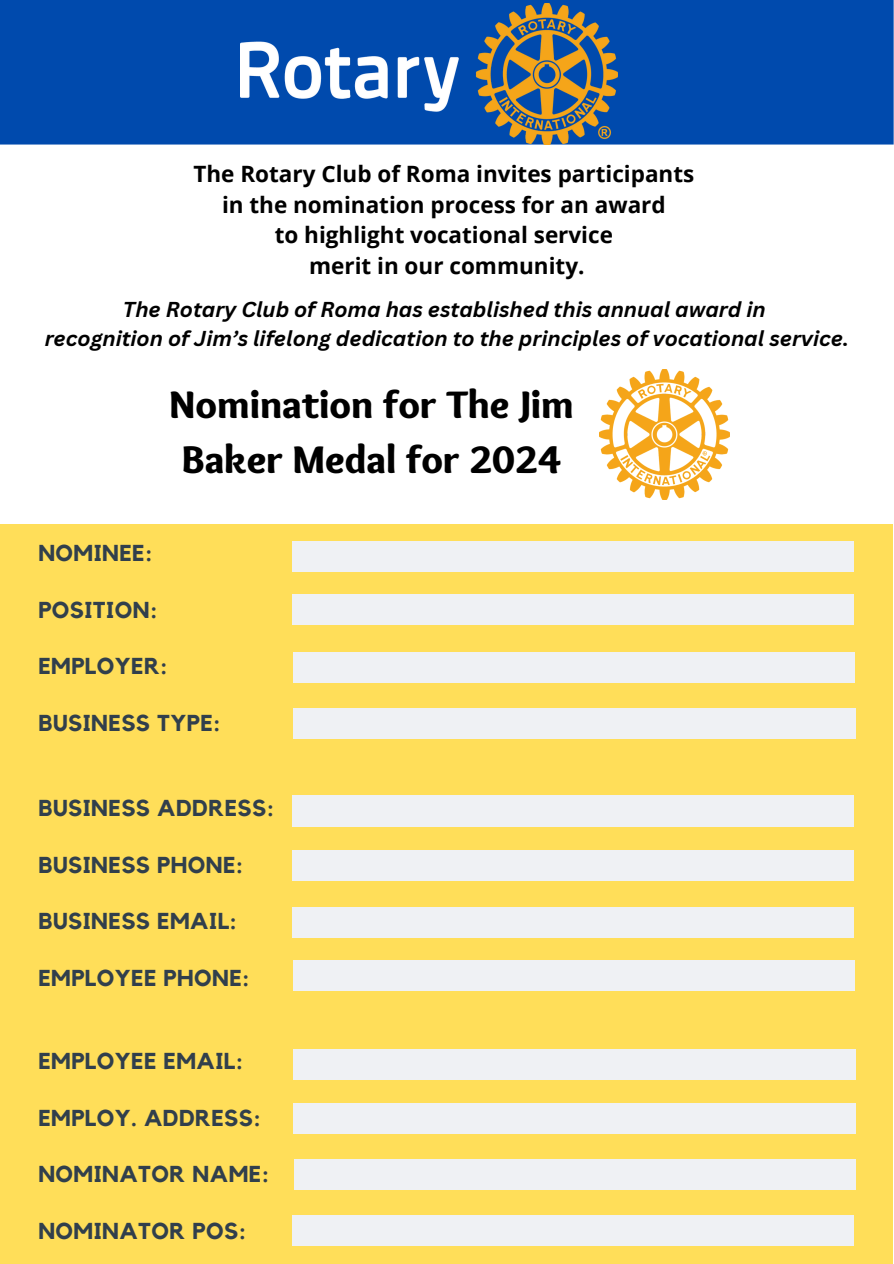
<style>
.page{position:relative;width:894px;height:1264px;background:#fff}
.page>*{position:absolute;margin:0;border:0;box-sizing:border-box;transform-origin:0 0}
.t1{font:900 39.9px/54.8px "Sukar";color:#000;text-align:center}
.t2{font:700 22.95px "Kollektif";letter-spacing:.02em;color:#313f4c}
.t3{font:700 22.5px "Open Sans";color:#000}
.t4{font:italic 700 21px "Canva Sans";color:#000}
</style>
<div class="page">
<div style="left:0;top:0;width:893px;height:144px;background:#004aad"></div>
<img style="left:240px;top:4px;width:377px;height:140px">
<div style="left:0;top:524px;width:892px;height:739px;background:#ffde59"></div>
<div style="left:293px;top:541px;width:560px;height:30px;background:#eff1f4"></div>
<div style="left:293px;top:594px;width:560px;height:30px;background:#eff1f4"></div>
<div style="left:293px;top:652px;width:561px;height:31px;background:#eff1f4"></div>
<div style="left:293px;top:708px;width:562px;height:30px;background:#eff1f4"></div>
<div style="left:293px;top:796px;width:560px;height:30px;background:#eff1f4"></div>
<div style="left:293px;top:850px;width:560px;height:30px;background:#eff1f4"></div>
<div style="left:293px;top:907px;width:560px;height:30px;background:#eff1f4"></div>
<div style="left:293px;top:960px;width:561px;height:30px;background:#eff1f4"></div>
<div style="left:293px;top:1049px;width:562px;height:30px;background:#eff1f4"></div>
<div style="left:293px;top:1103px;width:562px;height:30px;background:#eff1f4"></div>
<div style="left:294px;top:1159px;width:561px;height:30px;background:#eff1f4"></div>
<div style="left:293px;top:1215px;width:560px;height:30px;background:#eff1f4"></div>
<img style="left:599px;top:369px;width:130px;height:130px">
<p class="t3" style="left:193px;top:158px;width:502px">The Rotary Club of Roma invites participants</p>
<h1 class="t3" style="left:222px;top:189px;width:445px">in the nomination process for an award</h1>
<p class="t3" style="left:275px;top:219px;width:340px">to highlight vocational service</p>
<h2 class="t3" style="left:309px;top:249px;width:277px">merit in our community.</h2>
<h2 class="t4" style="left:123px;top:295px;width:644px">The Rotary Club of Roma has established this annual award in</h2>
<h2 class="t4" style="left:45px;top:324px;width:805px">recognition of Jim’s lifelong dedication to the principles of vocational service.</h2>
<p class="t1" style="left:169px;top:381px;width:406px">Nomination for The Jim<br>Baker Medal for 2024</p>
<p class="t2" style="left:38px;top:542px;width:115px">NOMINEE:</p>
<p class="t2" style="left:38px;top:599px;width:120px">POSITION:</p>
<p class="t2" style="left:38px;top:656px;width:130px">EMPLOYER:</p>
<p class="t2" style="left:38px;top:712px;width:184px">BUSINESS TYPE:</p>
<p class="t2" style="left:38px;top:797px;width:237px">BUSINESS ADDRESS:</p>
<p class="t2" style="left:38px;top:854px;width:206px">BUSINESS PHONE:</p>
<p class="t2" style="left:38px;top:910px;width:200px">BUSINESS EMAIL:</p>
<p class="t2" style="left:38px;top:967px;width:212px">EMPLOYEE PHONE:</p>
<p class="t2" style="left:38px;top:1050px;width:206px">EMPLOYEE EMAIL:</p>
<p class="t2" style="left:38px;top:1107px;width:224px">EMPLOY. ADDRESS:</p>
<p class="t2" style="left:38px;top:1163px;width:232px">NOMINATOR NAME:</p>
<p class="t2" style="left:38px;top:1220px;width:209px">NOMINATOR POS:</p>
</div>
